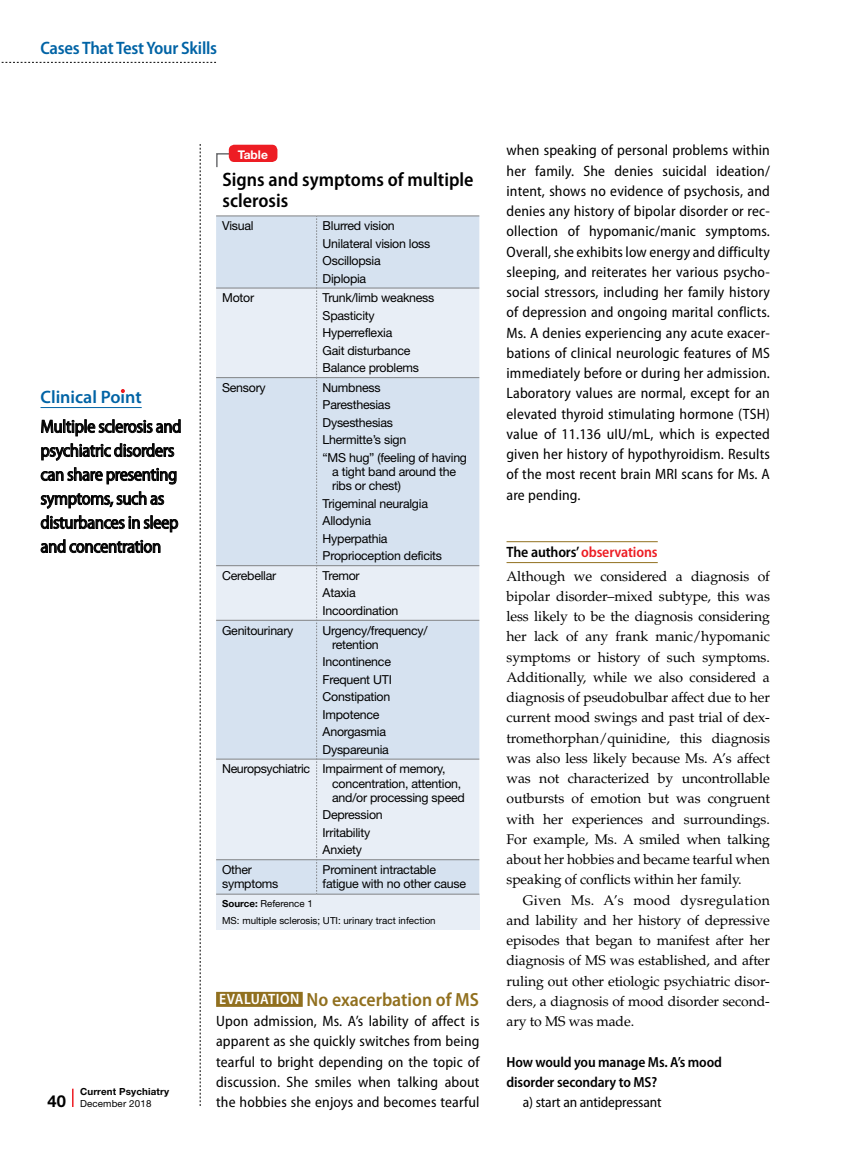
<style>
.page{position:relative;width:851px;height:1161px;background:#fff}
.page>*{position:absolute;margin:0;border:0;box-sizing:border-box;transform-origin:0 0}
.tabletitle{font:600 semi-condensed 19.5px/21px "Myriad Pro";color:#000}
.sub2_case{font:600 semi-condensed 19.2px "Myriad Pro";color:#91701f}
.clinical_point{font:semi-condensed 18px/24px "Myriad Pro";letter-spacing:-.02em;color:#000}
.t1{font:600 semi-condensed 18px "Myriad Pro";letter-spacing:-.015em;color:#0063a5}
.t2{font:600 18px "Myriad Pro";color:#0063a5}
.body_case{font:semi-condensed 15px/20.2px "Myriad Pro";letter-spacing:.01em;color:#000;text-align:justify}
.sub2_author{font:600 semi-condensed 15px "Myriad Pro";letter-spacing:-.01em;color:#ed1d24}
.bold_question{font:600 semi-condensed 14.7px/20.2px "Myriad Pro";letter-spacing:-.01em;color:#000}
.body_choices{font:semi-condensed 14.7px "Myriad Pro";letter-spacing:-.01em;color:#000}
.body{font:14.1px/20.2px "Palatino LT Std";letter-spacing:-.01em;color:#000;text-align:justify}
.body_indent{font:14.1px/20.2px "Palatino LT Std";letter-spacing:-.01em;color:#000;text-align:justify}
.tablebody{font:12.3px/14.2px "Helvetica Neue LT Std";letter-spacing:-.02em;color:#000}
.tabletitle_no{font:700 12px "Helvetica Neue LT Std";color:#fff}
.source{font:9.75px "Helvetica Neue LT Std";color:#000}
.t3{font:700 9.75px/12px "Helvetica Neue LT Std";letter-spacing:.015em;color:#000}
.s1{font-size:16.5px}
.s2{font-weight:400}
.s3{font-weight:700}
.s4{font-size:15px;color:#fff}
.s5{color:#000}
</style>
<div class="page">
<svg style="left:200px;top:144px;width:1px;height:962px"></svg>
<svg style="left:72px;top:1089px;width:2px;height:18px"></svg>
<svg style="left:1px;top:62px;width:215px;height:1px"></svg>
<div style="left:216px;top:992px;width:87px;height:15px;background:#91701f"></div>
<hr style="left:506px;top:541px;width:151px;height:1px;background:#91701f">
<hr style="left:506px;top:562px;width:151px;height:1px;background:#91701f">
<hr style="left:40px;top:407px;width:102px;height:1px;background:#0063a5">
<svg style="left:41px;top:419px;width:140px;height:18px"></svg>
<svg style="left:41px;top:443px;width:133px;height:18px"></svg>
<svg style="left:41px;top:467px;width:135px;height:18px"></svg>
<svg style="left:41px;top:491px;width:123px;height:18px"></svg>
<svg style="left:41px;top:515px;width:137px;height:18px"></svg>
<svg style="left:41px;top:539px;width:119px;height:15px"></svg>
<svg style="left:121px;top:389px;width:4px;height:4px"></svg>
<svg style="left:216px;top:152px;width:16px;height:16px"></svg>
<div style="left:229px;top:145px;width:48px;height:17px;background:#ed1d24;border-radius:5px"></div>
<div style="left:216px;top:217px;width:263px;height:677px;background:#d6e2f0"></div>
<svg style="left:216px;top:289px;width:263px;height:570px;background:#dde6f2"></svg>
<div style="left:216px;top:894px;width:263px;height:36px;background:#e8eef6"></div>
<hr style="left:216px;top:216px;width:100px;height:1px;background:#808285">
<hr style="left:316px;top:216px;width:163px;height:1px;background:#808285">
<hr style="left:216px;top:894px;width:100px;height:1px;background:#808285">
<hr style="left:316px;top:894px;width:163px;height:1px;background:#808285">
<hr style="left:216px;top:759px;width:100px;height:1px;background:#808285">
<hr style="left:317px;top:759px;width:162px;height:1px;background:#808285">
<hr style="left:216px;top:859px;width:100px;height:1px;background:#808285">
<hr style="left:317px;top:859px;width:162px;height:1px;background:#808285">
<hr style="left:216px;top:565px;width:100px;height:1px;background:#808285">
<hr style="left:317px;top:565px;width:162px;height:1px;background:#808285">
<hr style="left:216px;top:620px;width:100px;height:1px;background:#808285">
<hr style="left:317px;top:620px;width:162px;height:1px;background:#808285">
<hr style="left:216px;top:288px;width:100px;height:1px;background:#808285">
<hr style="left:316px;top:288px;width:163px;height:1px;background:#808285">
<hr style="left:216px;top:377px;width:100px;height:1px;background:#808285">
<hr style="left:316px;top:377px;width:163px;height:1px;background:#808285">
<svg style="left:316px;top:216px;width:1px;height:678px"></svg>
<p class="t1" style="left:40px;top:37px;width:178px">Cases That Test Your Skills</p>
<p class="t2" style="left:40px;top:386px;width:103px">Clinical Point</p>
<p class="clinical_point" style="left:40px;top:414px;width:142px">Multiple sclerosis and psychiatric disorders can share presenting symptoms, such as disturbances in sleep and concentration</p>
<p class="t3" style="left:47px;top:1085px;width:123px;text-indent:33px">Current Psychiatry<br><span class="s1">40</span> <span class="s2">December 2018</span></p>
<p class="tabletitle_no" style="left:238px;top:148px;width:32px">Table</p>
<p class="tabletitle" style="left:222px;top:169px;width:252px">Signs and symptoms of multiple sclerosis</p>
<p class="tablebody" style="left:222px;top:219px;width:33px">Visual</p>
<p class="tablebody" style="left:322px;top:219px;width:74px">Blurred vision</p>
<p class="tablebody" style="left:322px;top:236px;width:109px">Unilateral vision loss</p>
<p class="tablebody" style="left:322px;top:253px;width:60px">Oscillopsia</p>
<p class="tablebody" style="left:322px;top:271px;width:45px">Diplopia</p>
<p class="tablebody" style="left:222px;top:291px;width:34px">Motor</p>
<p class="tablebody" style="left:322px;top:291px;width:113px">Trunk/limb weakness</p>
<p class="tablebody" style="left:322px;top:308px;width:54px">Spasticity</p>
<p class="tablebody" style="left:322px;top:326px;width:71px">Hyperreflexia</p>
<p class="tablebody" style="left:322px;top:343px;width:89px">Gait disturbance</p>
<p class="tablebody" style="left:322px;top:361px;width:98px">Balance problems</p>
<p class="tablebody" style="left:222px;top:380px;width:45px">Sensory</p>
<p class="tablebody" style="left:322px;top:380px;width:59px">Numbness</p>
<p class="tablebody" style="left:322px;top:398px;width:69px">Paresthesias</p>
<p class="tablebody" style="left:322px;top:415px;width:72px">Dysesthesias</p>
<p class="tablebody" style="left:322px;top:433px;width:85px">Lhermitte’s sign</p>
<p class="tablebody" style="left:332px;top:450px;width:136px;text-indent:-10px">“MS hug” (feeling of having a tight band around the ribs or chest)</p>
<p class="tablebody" style="left:322px;top:496px;width:107px">Trigeminal neuralgia</p>
<p class="tablebody" style="left:322px;top:514px;width:50px">Allodynia</p>
<p class="tablebody" style="left:322px;top:531px;width:66px">Hyperpathia</p>
<p class="tablebody" style="left:322px;top:549px;width:121px">Proprioception deficits</p>
<p class="tablebody" style="left:222px;top:568px;width:56px">Cerebellar</p>
<p class="tablebody" style="left:322px;top:568px;width:39px">Tremor</p>
<p class="tablebody" style="left:322px;top:586px;width:35px">Ataxia</p>
<p class="tablebody" style="left:322px;top:603px;width:77px">Incoordination</p>
<p class="tablebody" style="left:222px;top:623px;width:73px">Genitourinary</p>
<p class="tablebody" style="left:332px;top:623px;width:97px;text-indent:-10px">Urgency/frequency/ retention</p>
<p class="tablebody" style="left:322px;top:655px;width:70px">Incontinence</p>
<p class="tablebody" style="left:322px;top:672px;width:71px">Frequent UTI</p>
<p class="tablebody" style="left:322px;top:690px;width:69px">Constipation</p>
<p class="tablebody" style="left:322px;top:707px;width:58px">Impotence</p>
<p class="tablebody" style="left:322px;top:725px;width:65px">Anorgasmia</p>
<p class="tablebody" style="left:322px;top:742px;width:68px">Dyspareunia</p>
<p class="tablebody" style="left:222px;top:762px;width:89px">Neuropsychiatric</p>
<p class="tablebody" style="left:332px;top:762px;width:134px;text-indent:-10px">Impairment of memory, concentration, attention, and/or processing speed</p>
<p class="tablebody" style="left:322px;top:808px;width:62px">Depression</p>
<p class="tablebody" style="left:322px;top:825px;width:49px">Irritability</p>
<p class="tablebody" style="left:322px;top:843px;width:41px">Anxiety</p>
<p class="tablebody" style="left:222px;top:862px;width:58px">Other symptoms</p>
<p class="tablebody" style="left:322px;top:862px;width:145px">Prominent intractable fatigue with no other cause</p>
<p class="source" style="left:222px;top:898px;width:92px"><span class="s3">Source:</span> Reference 1</p>
<p class="source" style="left:222px;top:914px;width:215px">MS: multiple sclerosis; UTI: urinary tract infection</p>
<p class="sub2_case" style="left:219px;top:987px;width:261px"><span class="s4">EVALUATION</span> No exacerbation of MS</p>
<p class="body_case" style="left:216px;top:1011px;width:265px">Upon admission, Ms. A’s lability of affect is apparent as she quickly switches from being tearful to bright depending on the topic of discussion. She smiles when talking about the hobbies she enjoys and becomes tearful</p>
<p class="body_case" style="left:506px;top:140px;width:265px">when speaking of personal problems within her family. She denies suicidal ideation/ intent, shows no evidence of psychosis, and denies any history of bipolar disorder or rec&shy;ollection of hypomanic/manic symptoms.<br>Overall, she exhibits low energy and difficulty sleeping, and reiterates her various psycho&shy;social stressors, including her family history of depression and ongoing marital conflicts.<br>Ms. A denies experiencing any acute exacer&shy;bations of clinical neurologic features of MS immediately before or during her admission.<br>Laboratory values are normal, except for an elevated thyroid stimulating hormone (TSH) value of 11.136 uIU/mL, which is expected given her history of hypothyroidism. Results of the most recent brain MRI scans for Ms. A are pending.</p>
<p class="sub2_author" style="left:506px;top:542px;width:152px"><span class="s5">The authors’</span> observations</p>
<p class="body" style="left:506px;top:566px;width:265px">Although we considered a diagnosis of bipolar disorder–mixed subtype, this was less likely to be the diagnosis considering her lack of any frank manic/hypomanic symptoms or history of such symptoms.<br>Additionally, while we also considered a diagnosis of pseudobulbar affect due to her current mood swings and past trial of dex&shy;tromethorphan/quinidine, this diagnosis was also less likely because Ms. A’s affect was not characterized by uncontrollable outbursts of emotion but was congruent with her experiences and surroundings.<br>For example, Ms. A smiled when talking about her hobbies and became tearful when speaking of conflicts within her family.</p>
<p class="body_indent" style="left:506px;top:890px;width:265px;text-indent:16px">Given Ms. A’s mood dysregulation and lability and her history of depressive episodes that began to manifest after her diagnosis of MS was established, and after ruling out other etiologic psychiatric disor&shy;ders, a diagnosis of mood disorder second&shy;ary to MS was made.</p>
<p class="bold_question" style="left:506px;top:1051px;width:217px">How would you manage Ms. A’s mood disorder secondary to MS?</p>
<p class="body_choices" style="left:522px;top:1093px;width:140px">a) start an antidepressant</p>
</div>
